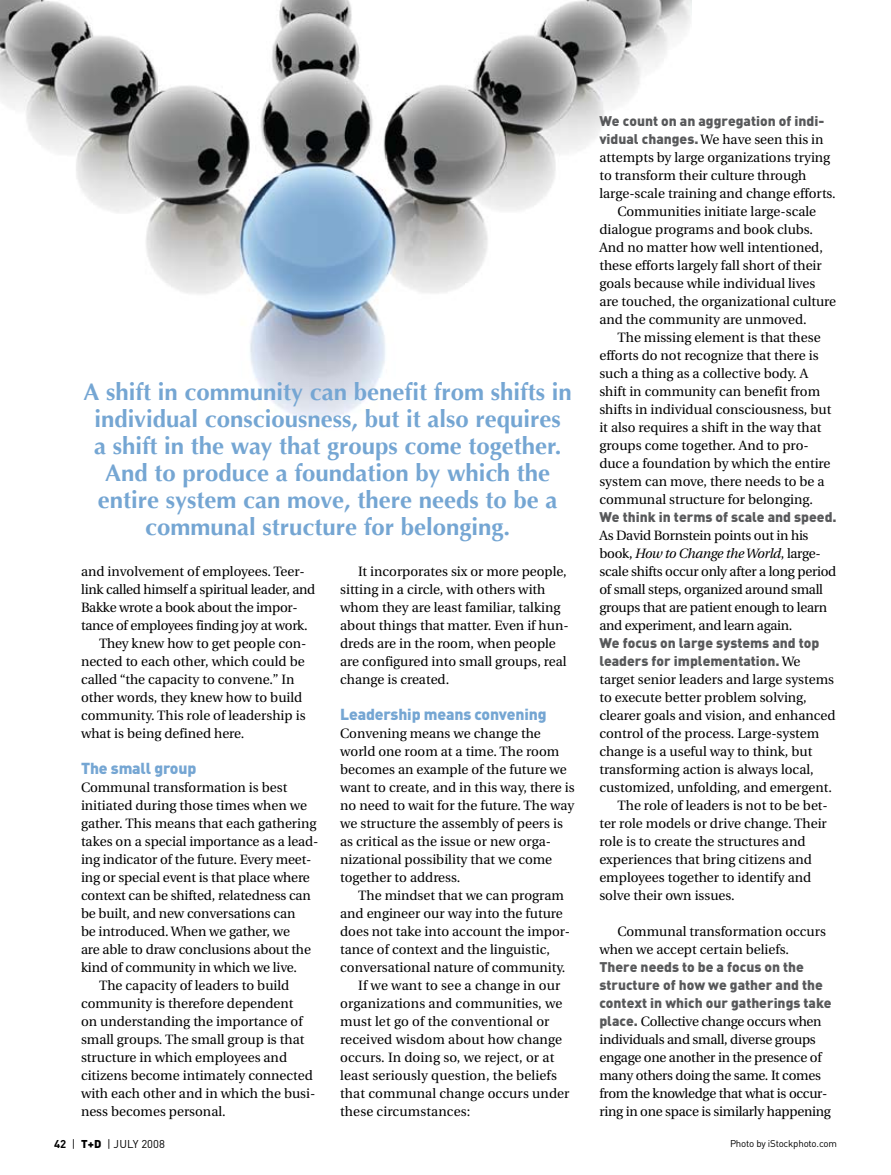
<style>
.page{position:relative;width:891px;height:1175px;background:#fff}
.page>*{position:absolute;margin:0;border:0;box-sizing:border-box;transform-origin:0 0}
.t1{font:700 24px/27px "Optima";color:#75a6d3;text-align:center}
.t2{font:900 15.75px "DINOT";letter-spacing:-.01em;color:#75a6d3}
.t3{font:900 13.8px/18px "DINOT";color:#58595b}
.t4{font:13.5px/18px "Utopia";color:#000}
.t5{font:13.5px/18px "Utopia";letter-spacing:-.02em;color:#000}
.t6{font:11.25px "DINOT";color:#000}
.t7{font:9.75px "DINOT";letter-spacing:-.02em;color:#000}
.s1{font-family:"DINOT";font-weight:900;font-size:13.8px;color:#58595b}
.s2{font-style:italic}
.s3{font-family:"Utopia";font-weight:400;font-size:13.5px;color:#000}
.s4{font-weight:700}
.s5{font-weight:900}
</style>
<div class="page">
<img style="left:0;top:0;width:692px;height:420px">
<p class="t1" style="left:84px;top:379px;width:490px">A shift in community can benefit from shifts in individual consciousness, but it also requires<br>a shift in the way that groups come together.<br>And to produce a foundation by which the entire system can move, there needs to be a communal structure for belonging.</p>
<p class="t4" style="left:81px;top:563px;width:225px">and involvement of employees. Teer-</p>
<p class="t5" style="left:81px;top:581px;width:236px">link called himself a spiritual leader, and</p>
<p class="t5" style="left:81px;top:599px;width:218px">Bakke wrote a book about the impor-</p>
<p class="t5" style="left:81px;top:617px;width:228px">tance of employees finding joy at work.</p>
<p class="t4" style="left:99px;top:635px;width:209px">They knew how to get people con-</p>
<p class="t4" style="left:81px;top:653px;width:225px">nected to each other, which could be</p>
<p class="t4" style="left:81px;top:671px;width:215px">called “the capacity to convene.” In</p>
<p class="t4" style="left:81px;top:689px;width:223px">other words, they knew how to build</p>
<p class="t4" style="left:81px;top:707px;width:226px">community. This role of leadership is</p>
<p class="t4" style="left:81px;top:725px;width:165px">what is being defined here.</p>
<p class="t2" style="left:81px;top:758px;width:117px">The small group</p>
<p class="t4" style="left:81px;top:779px;width:208px">Communal transformation is best</p>
<p class="t4" style="left:81px;top:797px;width:228px">initiated during those times when we</p>
<p class="t4" style="left:81px;top:815px;width:237px">gather. This means that each gathering</p>
<p class="t4" style="left:81px;top:833px;width:239px">takes on a special importance as a lead-</p>
<p class="t4" style="left:81px;top:851px;width:232px">ing indicator of the future. Every meet-</p>
<p class="t4" style="left:81px;top:869px;width:230px">ing or special event is that place where</p>
<p class="t4" style="left:81px;top:887px;width:231px">context can be shifted, relatedness can</p>
<p class="t4" style="left:81px;top:905px;width:216px">be built, and new conversations can</p>
<p class="t4" style="left:81px;top:923px;width:211px">be introduced. When we gather, we</p>
<p class="t4" style="left:81px;top:941px;width:231px">are able to draw conclusions about the</p>
<p class="t4" style="left:81px;top:959px;width:218px">kind of community in which we live.</p>
<p class="t4" style="left:99px;top:977px;width:192px">The capacity of leaders to build</p>
<p class="t4" style="left:81px;top:995px;width:214px">community is therefore dependent</p>
<p class="t4" style="left:81px;top:1013px;width:223px">on understanding the importance of</p>
<p class="t4" style="left:81px;top:1031px;width:225px">small groups. The small group is that</p>
<p class="t4" style="left:81px;top:1049px;width:208px">structure in which employees and</p>
<p class="t4" style="left:81px;top:1067px;width:233px">citizens become intimately connected</p>
<p class="t4" style="left:81px;top:1085px;width:236px">with each other and in which the busi-</p>
<p class="t4" style="left:81px;top:1103px;width:146px">ness becomes personal.</p>
<p class="t4" style="left:340px;top:563px;width:230px;text-indent:18px">It incorporates six or more people, sitting in a circle, with others with whom they are least familiar, talking about things that matter. Even if hun&shy;dreds are in the room, when people are configured into small groups, real change is created.</p>
<p class="t2" style="left:340px;top:704px;width:208px">Leadership means convening</p>
<p class="t4" style="left:340px;top:725px;width:236px">Convening means we change the world one room at a time. The room becomes an example of the future we want to create, and in this way, there is no need to wait for the future. The way we structure the assembly of peers is as critical as the issue or new orga&shy;nizational possibility that we come together to address.</p>
<p class="t4" style="left:358px;top:887px;width:207px">The mindset that we can program</p>
<p class="t4" style="left:340px;top:905px;width:224px">and engineer our way into the future</p>
<p class="t4" style="left:340px;top:923px;width:231px">does not take into account the impor-</p>
<p class="t4" style="left:340px;top:941px;width:211px">tance of context and the linguistic,</p>
<p class="t4" style="left:340px;top:959px;width:227px">conversational nature of community.</p>
<p class="t4" style="left:358px;top:977px;width:204px">If we want to see a change in our</p>
<p class="t4" style="left:340px;top:995px;width:224px">organizations and communities, we</p>
<p class="t4" style="left:340px;top:1013px;width:211px">must let go of the conventional or</p>
<p class="t4" style="left:340px;top:1031px;width:224px">received wisdom about how change</p>
<p class="t4" style="left:340px;top:1049px;width:216px">occurs. In doing so, we reject, or at</p>
<p class="t4" style="left:340px;top:1067px;width:218px">least seriously question, the beliefs</p>
<p class="t4" style="left:340px;top:1085px;width:231px">that communal change occurs under</p>
<p class="t4" style="left:340px;top:1103px;width:132px">these circumstances:</p>
<p class="t3" style="left:599px;top:111px;width:226px">We count on an aggregation of indi-</p>
<p class="t4" style="left:599px;top:131px;width:226px"><span class="s1">vidual changes.</span> We have seen this in</p>
<p class="t4" style="left:599px;top:149px;width:232px">attempts by large organizations trying</p>
<p class="t4" style="left:599px;top:167px;width:209px">to transform their culture through</p>
<p class="t4" style="left:599px;top:185px;width:238px">large-scale training and change efforts.</p>
<p class="t4" style="left:617px;top:203px;width:200px">Communities initiate large-scale</p>
<p class="t4" style="left:599px;top:221px;width:215px">dialogue programs and book clubs.</p>
<p class="t4" style="left:599px;top:239px;width:225px">And no matter how well intentioned,</p>
<p class="t4" style="left:599px;top:257px;width:224px">these efforts largely fall short of their</p>
<p class="t4" style="left:599px;top:275px;width:217px">goals because while individual lives</p>
<p class="t4" style="left:599px;top:293px;width:238px">are touched, the organizational culture</p>
<p class="t4" style="left:599px;top:311px;width:209px">and the community are unmoved.</p>
<p class="t4" style="left:617px;top:329px;width:205px">The missing element is that these</p>
<p class="t4" style="left:599px;top:347px;width:221px">efforts do not recognize that there is</p>
<p class="t4" style="left:599px;top:365px;width:210px">such a thing as a collective body. A</p>
<p class="t4" style="left:599px;top:383px;width:222px">shift in community can benefit from</p>
<p class="t4" style="left:599px;top:401px;width:233px">shifts in individual consciousness, but</p>
<p class="t4" style="left:599px;top:419px;width:224px">it also requires a shift in the way that</p>
<p class="t4" style="left:599px;top:437px;width:211px">groups come together. And to pro-</p>
<p class="t4" style="left:599px;top:455px;width:233px">duce a foundation by which the entire</p>
<p class="t4" style="left:599px;top:473px;width:227px">system can move, there needs to be a</p>
<p class="t4" style="left:599px;top:491px;width:215px">communal structure for belonging.</p>
<p class="t3" style="left:599px;top:507px;width:239px">We think in terms of scale and speed.</p>
<p class="t5" style="left:599px;top:527px;width:238px">As David Bornstein points out in his book, <span class="s2">How to Change the World</span>, large&shy;scale shifts occur only after a long period of small steps, organized around small groups that are patient enough to learn and experiment, and learn again.</p>
<p class="t3" style="left:599px;top:633px;width:221px">We focus on large systems and top leaders for implementation. <span class="s3">We</span></p>
<p class="t4" style="left:599px;top:671px;width:236px">target senior leaders and large systems</p>
<p class="t4" style="left:599px;top:689px;width:209px">to execute better problem solving,</p>
<p class="t4" style="left:599px;top:707px;width:238px">clearer goals and vision, and enhanced</p>
<p class="t4" style="left:599px;top:725px;width:221px">control of the process. Large-system</p>
<p class="t4" style="left:599px;top:743px;width:215px">change is a useful way to think, but</p>
<p class="t4" style="left:599px;top:761px;width:216px">transforming action is always local,</p>
<p class="t4" style="left:599px;top:779px;width:234px">customized, unfolding, and emergent.</p>
<p class="t4" style="left:617px;top:797px;width:212px">The role of leaders is not to be bet-</p>
<p class="t4" style="left:599px;top:815px;width:229px">ter role models or drive change. Their</p>
<p class="t4" style="left:599px;top:833px;width:208px">role is to create the structures and</p>
<p class="t4" style="left:599px;top:851px;width:214px">experiences that bring citizens and</p>
<p class="t4" style="left:599px;top:869px;width:213px">employees together to identify and</p>
<p class="t4" style="left:599px;top:887px;width:137px">solve their own issues.</p>
<p class="t4" style="left:599px;top:923px;width:228px;text-indent:18px">Communal transformation occurs when we accept certain beliefs.</p>
<p class="t3" style="left:599px;top:957px;width:234px">There needs to be a focus on the structure of how we gather and the context in which our gatherings take</p>
<p class="t5" style="left:599px;top:1013px;width:233px"><span class="s1">place.</span> Collective change occurs when individuals and small, diverse groups engage one another in the presence of many others doing the same. It comes from the knowledge that what is occur&shy;ring in one space is similarly happening</p>
<p class="t6" style="left:54px;top:1136px;width:112px"><span class="s4">42</span> | <span class="s5">T+D</span> | july 2008</p>
<p class="t7" style="left:730px;top:1137px;width:108px">Photo by iStockphoto.com</p>
</div>
